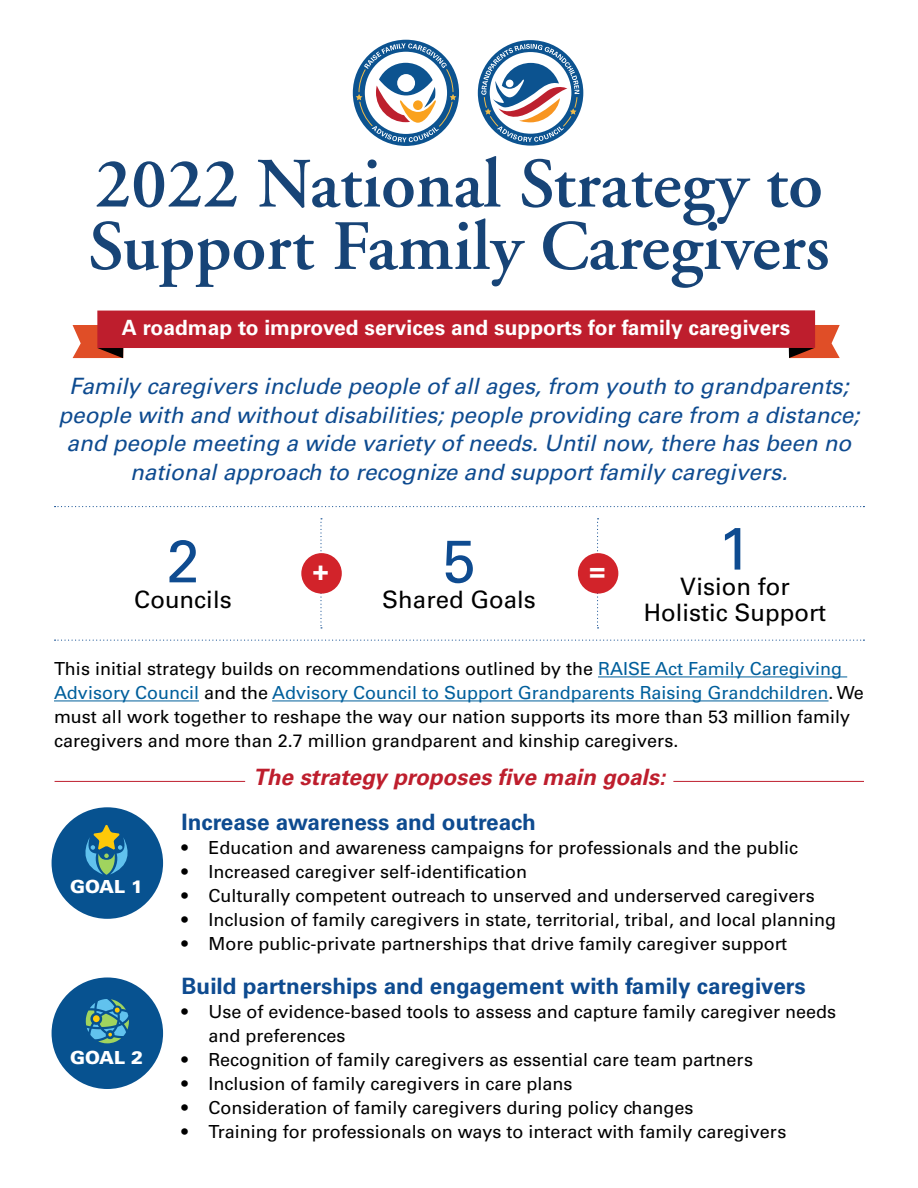
<style>
.page{position:relative;width:918px;height:1188px;background:#fff}
.page>*{position:absolute;margin:0;border:0;box-sizing:border-box;transform-origin:0 0}
.t1{font:600 70.5px/62.4px "Adobe Garamond";color:#174477}
.t2{font:60px "Univers LT Std";color:#0e4b90}
.t3{font:700 27px "Univers LT Std";color:#fff}
.t4{font:24px/25.5px "Univers LT Std";color:#000;text-align:center}
.t5{font:italic 22.5px/28.5px "Univers LT Std";color:#0e4b90;text-align:center}
.t6{font:700 22.5px "Univers LT Std";color:#0e4b90}
.t7{font:italic 700 22.5px "Univers LT Std";color:#be1e2d}
.t8{font:700 21px "Univers LT Std";color:#fff}
.t9{font:18px/24px "Univers LT Std";color:#000}
.t10{font:900 18px "Univers LT Std";color:#fff}
.s1{color:#005f9c}
</style>
<div class="page">
<svg style="left:73px;top:325px;width:50px;height:33px"></svg>
<svg style="left:789px;top:325px;width:51px;height:33px"></svg>
<div style="left:97px;top:310px;width:718px;height:38px;background:#be1e2d"></div>
<div style="left:478px;top:40px;width:105px;height:106px;border:12px solid #0c5390;border-radius:50%"></div>
<svg style="left:481px;top:44px;width:98px;height:98px"></svg>
<div style="left:353px;top:40px;width:106px;height:106px;border:12px solid #0c5390;border-radius:50%"></div>
<svg style="left:356px;top:43px;width:100px;height:99px"></svg>
<hr style="left:598px;top:676px;width:249px;height:1px;background:#005f9c">
<hr style="left:54px;top:700px;width:145px;height:1px;background:#005f9c">
<hr style="left:272px;top:700px;width:557px;height:1px;background:#005f9c">
<div style="left:52px;top:807px;width:111px;height:112px;background:#075290;border-radius:50%"></div>
<div style="left:52px;top:977px;width:111px;height:112px;background:#075290;border-radius:50%"></div>
<svg style="left:320px;top:518px;width:2px;height:110px"></svg>
<svg style="left:597px;top:518px;width:2px;height:110px"></svg>
<div style="left:301px;top:553px;width:41px;height:41px;background:#d2232a;border-radius:50%"></div>
<div style="left:578px;top:553px;width:40px;height:41px;background:#d2232a;border-radius:50%"></div>
<svg style="left:55px;top:506px;width:809px;height:1px"></svg>
<hr style="left:55px;top:781px;width:190px;height:1px;background:#be1e2d">
<hr style="left:673px;top:781px;width:191px;height:1px;background:#be1e2d">
<svg style="left:55px;top:640px;width:809px;height:1px"></svg>
<svg style="left:85px;top:825px;width:43px;height:50px"></svg>
<svg style="left:86px;top:999px;width:43px;height:44px"></svg>
<div style="left:93px;top:1015px;width:7px;height:7px;background:#ffc908;border-radius:50%"></div>
<h1 class="t1" style="left:88px;top:154px;width:743px">2022 National Strategy to<br>Support Family Caregivers</h1>
<h1 class="t8" style="left:122px;top:315px;width:670px">A roadmap to improved services and supports for family caregivers</h1>
<p class="t5" style="left:58px;top:372px;width:803px">Family caregivers include people of all ages, from youth to grandparents; people with and without disabilities; people providing care from a distance; and people meeting a wide variety of needs. Until now, there has been no national approach to recognize and support family caregivers.</p>
<p class="t2" style="left:718px;top:513px;width:35px">1</p>
<p class="t4" style="left:644px;top:574px;width:184px">Vision for<br>Holistic Support</p>
<p class="t9" style="left:54px;top:657px;width:811px">This initial strategy builds on recommendations outlined by the <span class="s1">RAISE Act Family Caregiving Advisory Council</span> and the <span class="s1">Advisory Council to Support Grandparents Raising Grandchildren</span>. We must all work together to reshape the way our nation supports its more than 53 million family caregivers and more than 2.7 million grandparent and kinship caregivers.</p>
<p class="t7" style="left:253px;top:764px;width:414px">The strategy proposes five main goals:</p>
<p class="t2" style="left:166px;top:526px;width:35px">2</p>
<p class="t4" style="left:134px;top:587px;width:99px">Councils</p>
<p class="t2" style="left:442px;top:526px;width:35px">5</p>
<p class="t4" style="left:382px;top:587px;width:155px">Shared Goals</p>
<h3 class="t3" style="left:313px;top:555px;width:17px">+</h3>
<h3 class="t3" style="left:589px;top:555px;width:17px">=</h3>
<p class="t10" style="left:70px;top:876px;width:75px">GOAL 1</p>
<p class="t10" style="left:70px;top:1046px;width:75px">GOAL 2</p>
<p class="t6" style="left:182px;top:808px;width:356px">Increase awareness and outreach</p>
<p class="t9" style="left:182px;top:835px;width:618px">• Education and awareness campaigns for professionals and the public</p>
<p class="t9" style="left:182px;top:859px;width:347px">• Increased caregiver self-identification</p>
<p class="t9" style="left:182px;top:883px;width:635px">• Culturally competent outreach to unserved and underserved caregivers</p>
<p class="t9" style="left:182px;top:907px;width:656px">• Inclusion of family caregivers in state, territorial, tribal, and local planning</p>
<p class="t9" style="left:182px;top:931px;width:607px">• More public-private partnerships that drive family caregiver support</p>
<p class="t6" style="left:182px;top:973px;width:626px">Build partnerships and engagement with family caregivers</p>
<p class="t9" style="left:209px;top:1000px;width:629px;text-indent:-27px">• Use of evidence-based tools to assess and capture family caregiver needs and preferences</p>
<p class="t9" style="left:182px;top:1048px;width:573px">• Recognition of family caregivers as essential care team partners</p>
<p class="t9" style="left:182px;top:1072px;width:392px">• Inclusion of family caregivers in care plans</p>
<p class="t9" style="left:182px;top:1096px;width:513px">• Consideration of family caregivers during policy changes</p>
<p class="t9" style="left:182px;top:1120px;width:606px">• Training for professionals on ways to interact with family caregivers</p>
</div>
